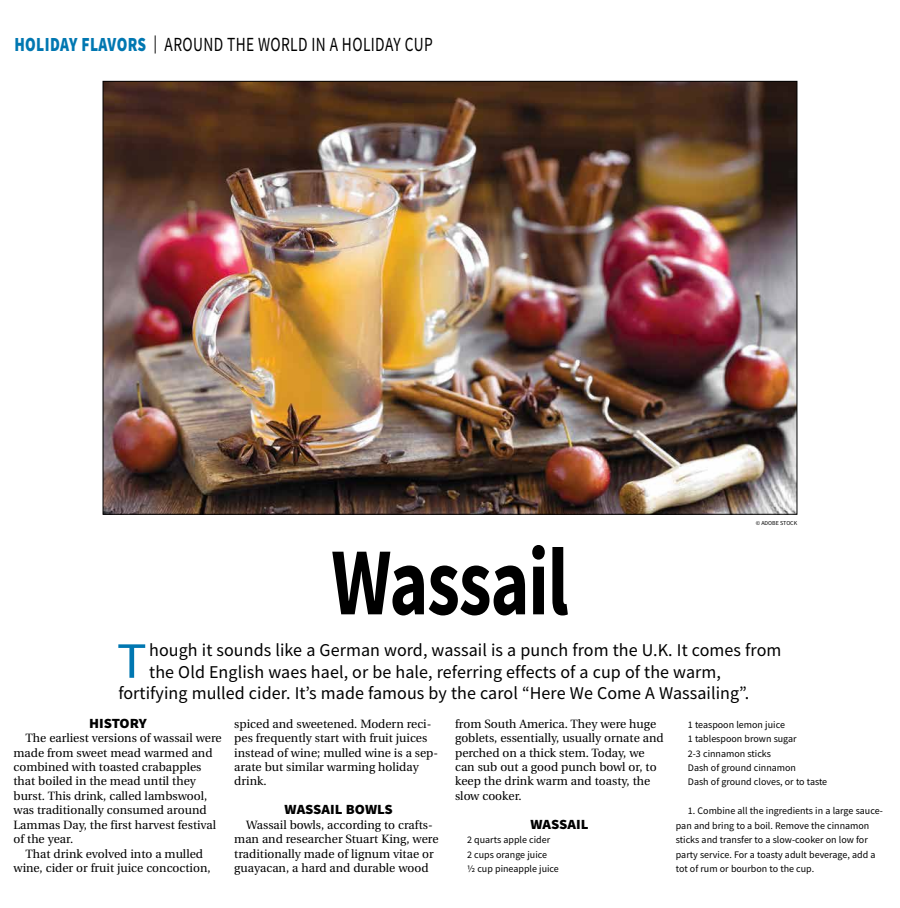
<style>
.page{position:relative;width:900px;height:908px;background:#fff}
.page>*{position:absolute;margin:0;border:0;box-sizing:border-box;transform-origin:0 0}
.t1{font:700 96px "Source Sans Pro";letter-spacing:-.015em;color:#000;scale:.77 1}
.t2{font:50.9px "Source Sans Pro";color:#0077b1;scale:1.1 1}
.t3{font:20px "Source Sans Pro";letter-spacing:.025em;color:#000;scale:.77 1}
.t4{font:18px "Source Sans Pro";letter-spacing:.005em;color:#000}
.t5{font:900 14px "Source Sans Pro";color:#000;scale:1.05 1}
.t6{font:12px/14.4px "Utopia";color:#000}
.t7{font:10px/14.4px "Source Sans Pro";color:#000}
.t8{font:6px "Source Sans Pro";color:#000}
.s1{font-weight:900;color:#0077b1}
.s2{font-size:18px}
</style>
<div class="page">
<img style="left:105px;top:83px;width:690px;height:429px">
<h3 class="t3" style="left:14px;top:32px;width:545px"><span class="s1">HOLIDAY FLAVORS</span> <span class="s2">|</span> AROUND THE WORLD IN A HOLIDAY CUP</h3>
<h1 class="t1" style="left:331px;top:517px;width:310px">Wassail</h1>
<p class="t8" style="left:756px;top:518px;width:43px">© ADOBE STOCK</p>
<h2 class="t2" style="left:117px;top:628px;width:29px">T</h2>
<h3 class="t4" style="left:149px;top:638px;width:634px">hough it sounds like a German word, wassail is a punch from the U.K. It comes from</h3>
<h3 class="t4" style="left:149px;top:660px;width:573px">the Old English waes hael, or be hale, referring effects of a cup of the warm,</h3>
<h3 class="t4" style="left:118px;top:681px;width:632px">fortifying mulled cider. It’s made famous by the carol “Here We Come A Wassailing”.</h3>
<p class="t5" style="left:89px;top:713px;width:56px">HISTORY</p>
<p class="t6" style="left:26px;top:731px;width:198px">The earliest versions of wassail were</p>
<p class="t6" style="left:14px;top:745px;width:201px">made from sweet mead warmed and</p>
<p class="t6" style="left:14px;top:759px;width:190px">combined with toasted crabapples</p>
<p class="t6" style="left:14px;top:774px;width:184px">that boiled in the mead until they</p>
<p class="t6" style="left:14px;top:788px;width:195px">burst. This drink, called lambswool,</p>
<p class="t6" style="left:14px;top:803px;width:195px">was traditionally consumed around</p>
<p class="t6" style="left:14px;top:817px;width:204px">Lammas Day, the first harvest festival</p>
<p class="t6" style="left:14px;top:831px;width:61px">of the year.</p>
<p class="t6" style="left:26px;top:846px;width:179px">That drink evolved into a mulled</p>
<p class="t6" style="left:14px;top:860px;width:199px">wine, cider or fruit juice concoction,</p>
<p class="t6" style="left:234px;top:716px;width:206px">spiced and sweetened. Modern reci&shy;pes frequently start with fruit juices instead of wine; mulled wine is a sep&shy;arate but similar warming holiday drink.</p>
<p class="t5" style="left:285px;top:799px;width:105px">WASSAIL BOWLS</p>
<p class="t6" style="left:234px;top:817px;width:206px;text-indent:12px">Wassail bowls, according to crafts&shy;man and researcher Stuart King, were traditionally made of lignum vitae or guayacan, a hard and durable wood</p>
<p class="t6" style="left:455px;top:716px;width:210px">from South America. They were huge goblets, essentially, usually ornate and perched on a thick stem. Today, we can sub out a good punch bowl or, to keep the drink warm and toasty, the slow cooker.</p>
<p class="t5" style="left:530px;top:814px;width:57px">WASSAIL</p>
<p class="t7" style="left:467px;top:832px;width:93px">2 quarts apple cider<br>2 cups orange juice<br>½ cup pineapple juice</p>
<p class="t7" style="left:688px;top:717px;width:141px">1 teaspoon lemon juice<br>1 tablespoon brown sugar<br>2-3 cinnamon sticks<br>Dash of ground cinnamon<br>Dash of ground cloves, or to taste</p>
<p class="t7" style="left:676px;top:803px;width:209px;text-indent:12px">1. Combine all the ingredients in a large sauce&shy;pan and bring to a boil. Remove the cinnamon sticks and transfer to a slow-cooker on low for party service. For a toasty adult beverage, add a tot of rum or bourbon to the cup.</p>
</div>
